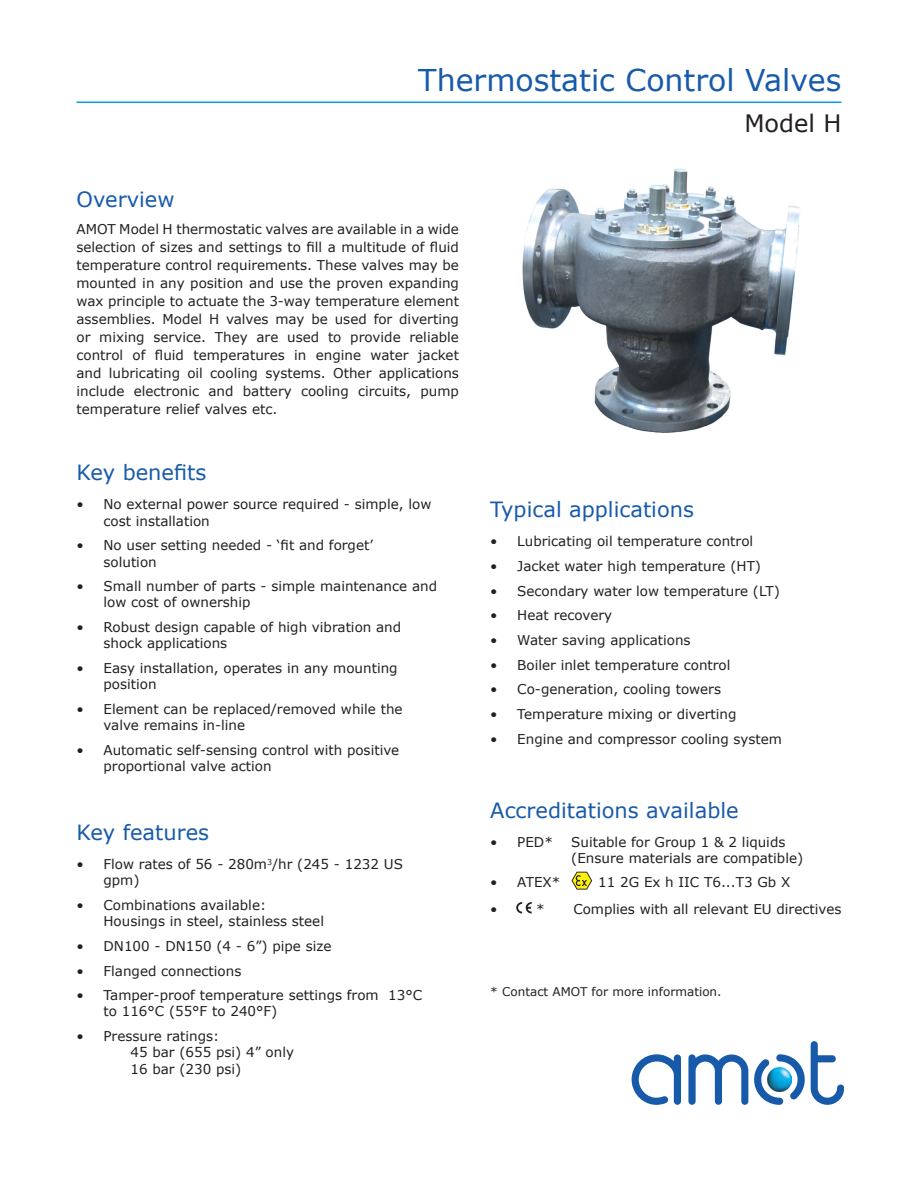
<style>
.page{position:relative;width:918px;height:1188px;background:#fff}
.page>*{position:absolute;margin:0;border:0;box-sizing:border-box;transform-origin:0 0}
.Product_name{font:30px "Verdana";color:#185aaa}
.Product_subtitle{font:24px "Verdana";color:#231f20}
.Subtitle{font:21px "Verdana";color:#185aaa}
.Body_text{font:21px "Verdana";color:#185aaa}
.Body_text-2{font:13.5px/16.2px "Verdana";color:#231f20}
.Bullet_point{font:12px "Verdana";color:#231f20}
</style>
<div class="page">
<hr style="left:77px;top:101px;width:764px;height:2px;background:#00a2df">
<svg style="left:571px;top:872px;width:21px;height:18px"></svg>
<svg style="left:516px;top:902px;width:16px;height:11px"></svg>
<svg style="left:632px;top:1054px;width:49px;height:51px"></svg>
<svg style="left:688px;top:1041px;width:155px;height:64px"></svg>
<img style="left:522px;top:168px;width:278px;height:265px">
<p class="Product_name" style="left:418px;top:59px;width:425px">Thermostatic Control Valves</p>
<p class="Product_subtitle" style="left:744px;top:107px;width:99px">Model H</p>
<p class="Body_text" style="left:77px;top:185px;width:100px">Overview</p>
<p class="Body_text-2" style="left:77px;top:220px;width:384px;line-height:18px;text-align:justify">AMOT Model H thermostatic valves are available in a wide selection of sizes and settings to fill a multitude of fluid temperature control requirements. These valves may be mounted in any position and use the proven expanding wax principle to actuate the 3-way temperature element assemblies. Model H valves may be used for diverting or mixing service. They are used to provide reliable control of fluid temperatures in engine water jacket and lubricating oil cooling systems. Other applications include electronic and battery cooling circuits, pump temperature relief valves etc.</p>
<p class="Subtitle" style="left:77px;top:458px;width:131px">Key benefits</p>
<p class="Body_text-2" style="left:104px;top:496px;width:329px;text-indent:-27px">• No external power source required - simple, low cost installation</p>
<p class="Body_text-2" style="left:104px;top:537px;width:271px;text-indent:-27px">• No user setting needed - ‘fit and forget’ solution</p>
<p class="Body_text-2" style="left:104px;top:578px;width:335px;text-indent:-27px">• Small number of parts - simple maintenance and low cost of ownership</p>
<p class="Body_text-2" style="left:104px;top:619px;width:299px;text-indent:-27px">• Robust design capable of high vibration and shock applications</p>
<p class="Body_text-2" style="left:104px;top:660px;width:296px;text-indent:-27px">• Easy installation, operates in any mounting position</p>
<p class="Body_text-2" style="left:104px;top:701px;width:301px;text-indent:-27px">• Element can be replaced/removed while the valve remains in-line</p>
<p class="Body_text-2" style="left:104px;top:742px;width:297px;text-indent:-27px">• Automatic self-sensing control with positive proportional valve action</p>
<p class="Subtitle" style="left:77px;top:818px;width:134px">Key features</p>
<p class="Body_text-2" style="left:104px;top:856px;width:301px;text-indent:-27px">• Flow rates of 56 - 280m<sup>3</sup>/hr (245 - 1232 US gpm)</p>
<p class="Body_text-2" style="left:104px;top:897px;width:222px;text-indent:-27px">• Combinations available:<br>Housings in steel, stainless steel</p>
<p class="Body_text-2" style="left:77px;top:938px;width:256px">• DN100 - DN150 (4 - 6”) pipe size</p>
<p class="Body_text-2" style="left:77px;top:962px;width:166px">• Flanged connections</p>
<p class="Body_text-2" style="left:104px;top:987px;width:320px;text-indent:-27px">• Tamper-proof temperature settings from 13°C to 116°C (55°F to 240°F)</p>
<p class="Body_text-2" style="left:131px;top:1028px;width:165px;text-indent:-54px">• Pressure ratings:<br>45 bar (655 psi) 4” only<br>16 bar (230 psi)</p>
<p class="Subtitle" style="left:490px;top:495px;width:205px">Typical applications</p>
<p class="Body_text-2" style="left:490px;top:533px;width:264px">• Lubricating oil temperature control</p>
<p class="Body_text-2" style="left:490px;top:558px;width:272px">• Jacket water high temperature (HT)</p>
<p class="Body_text-2" style="left:490px;top:582px;width:291px">• Secondary water low temperature (LT)</p>
<p class="Body_text-2" style="left:490px;top:607px;width:123px">• Heat recovery</p>
<p class="Body_text-2" style="left:490px;top:632px;width:202px">• Water saving applications</p>
<p class="Body_text-2" style="left:490px;top:657px;width:242px">• Boiler inlet temperature control</p>
<p class="Body_text-2" style="left:490px;top:681px;width:232px">• Co-generation, cooling towers</p>
<p class="Body_text-2" style="left:490px;top:706px;width:248px">• Temperature mixing or diverting</p>
<p class="Body_text-2" style="left:490px;top:731px;width:293px">• Engine and compressor cooling system</p>
<p class="Subtitle" style="left:490px;top:796px;width:250px">Accreditations available</p>
<p class="Body_text-2" style="left:490px;top:833px;width:64px">• PED*</p>
<p class="Body_text-2" style="left:571px;top:833px;width:233px">Suitable for Group 1 &amp; 2 liquids (Ensure materials are compatible)</p>
<p class="Body_text-2" style="left:490px;top:874px;width:72px">• ATEX*</p>
<p class="Body_text-2" style="left:598px;top:874px;width:194px">11 2G Ex h IIC T6...T3 Gb X</p>
<p class="Body_text-2" style="left:490px;top:901px;width:9px">•</p>
<p class="Body_text-2" style="left:536px;top:901px;width:307px">* Complies with all relevant EU directives</p>
<p class="Bullet_point" style="left:490px;top:984px;width:233px">* Contact AMOT for more information.</p>
</div>
